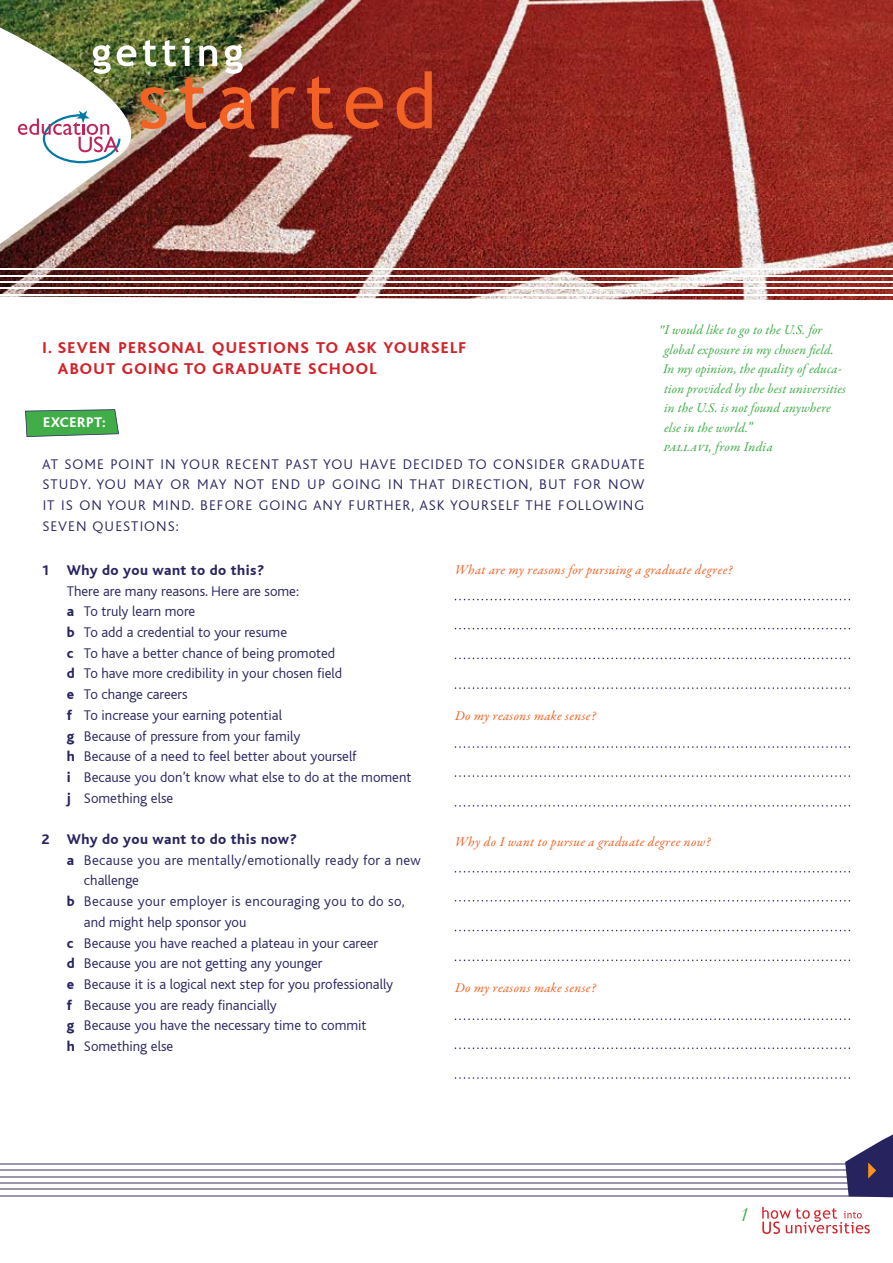
<style>
.page{position:relative;width:893px;height:1263px;background:#fff}
.page>*{position:absolute;margin:0;border:0;box-sizing:border-box;transform-origin:0 0}
.t1{font:italic 21px "Garamond";color:#41ad49}
.t2{font:800 16.5px/20.4px "Bliss";letter-spacing:.08em;color:#d2232a}
.t3{font:300 14.7px/20.7px "Bliss CE";color:#28245f;text-align:justify}
.t4{font:300 14.7px "Bliss CE";letter-spacing:.025em;color:#28245f}
.t5{font:800 14.7px "Bliss";letter-spacing:.035em;color:#28245f}
.t6{font:800 14.7px "Bliss";letter-spacing:.04em;color:#fff}
.t7{font:italic 13.5px/19.5px "Garamond Premr Pro";letter-spacing:.005em;color:#41ad49}
.t8{font:italic 13.5px "Garamond Premr Pro";letter-spacing:.025em;color:#f26224}
.s1{font-family:"Garamond";font-size:12.75px}
.s2{font-family:"Bliss CE";font-weight:300;font-style:normal;font-size:14.25px}
.s3{font-family:"Bliss";font-weight:800}
</style>
<div class="page">
<img style="left:0;top:0;width:893px;height:300px">
<hr style="left:0;top:269px;width:893px;height:1px;background:#fff">
<hr style="left:0;top:275px;width:893px;height:1px;background:#fff">
<hr style="left:0;top:281px;width:893px;height:2px;background:#fff">
<hr style="left:0;top:288px;width:893px;height:1px;background:#fff">
<hr style="left:0;top:294px;width:893px;height:2px;background:#fff">
<hr style="left:0;top:1163px;width:893px;height:1px;background:#9d95b0">
<hr style="left:0;top:1169px;width:893px;height:2px;background:#9d95b0">
<hr style="left:0;top:1176px;width:893px;height:1px;background:#9d95b0">
<hr style="left:0;top:1182px;width:893px;height:2px;background:#9d95b0">
<hr style="left:0;top:1188px;width:893px;height:2px;background:#9d95b0">
<hr style="left:0;top:1195px;width:893px;height:1px;background:#9d95b0">
<svg style="left:25px;top:409px;width:94px;height:28px"></svg>
<svg style="left:455px;top:599px;width:395px;height:1px"></svg>
<svg style="left:455px;top:628px;width:395px;height:1px"></svg>
<svg style="left:455px;top:658px;width:395px;height:1px"></svg>
<svg style="left:455px;top:746px;width:395px;height:2px"></svg>
<svg style="left:455px;top:775px;width:395px;height:2px"></svg>
<svg style="left:455px;top:805px;width:395px;height:1px"></svg>
<svg style="left:455px;top:687px;width:395px;height:2px"></svg>
<svg style="left:455px;top:871px;width:395px;height:1px"></svg>
<svg style="left:455px;top:900px;width:395px;height:1px"></svg>
<svg style="left:455px;top:930px;width:395px;height:1px"></svg>
<svg style="left:455px;top:1018px;width:395px;height:2px"></svg>
<svg style="left:455px;top:1047px;width:395px;height:2px"></svg>
<svg style="left:455px;top:1077px;width:395px;height:2px"></svg>
<svg style="left:455px;top:959px;width:395px;height:2px"></svg>
<img style="left:18px;top:38px;width:414px;height:125px">
<svg style="left:845px;top:1134px;width:48px;height:63px"></svg>
<svg style="left:762px;top:1207px;width:108px;height:27px"></svg>
<p class="t7" style="left:663px;top:321px;width:185px;text-indent:-4px"><span class="s1">″</span>I would like to go to the U.S. for global exposure in my chosen eld.<br>In my opinion, the quality of educa&shy;tion provided by the best universities in the U.S. is not found anywhere else in the world.<span class="s2">”<br></span>pallavi, from India</p>
<p class="t2" style="left:58px;top:338px;width:410px;text-indent:-15px">I. SEVEN PERSONAL QUESTIONS TO ASK YOURSELF<br>ABOUT GOING TO GRADUATE SCHOOL</p>
<p class="t6" style="left:43px;top:415px;width:64px">EXCERPT:</p>
<p class="t3" style="left:42px;top:453px;width:604px">AT SOME POINT IN YOUR RECENT PAST YOU HAVE DECIDED TO CONSIDER GRADUATE STUDY. YOU MAY OR MAY NOT END UP GOING IN THAT DIRECTION, BUT FOR NOW IT IS ON YOUR MIND. BEFORE GOING ANY FURTHER, ASK YOURSELF THE FOLLOWING SEVEN QUESTIONS:</p>
<p class="t5" style="left:41px;top:562px;width:224px">1 Why do you want to do this?</p>
<p class="t3" style="left:67px;top:580px;width:346px;text-align:left">There are many reasons. Here are some:<br><span class="s3">a</span> To truly learn more<br><span class="s3">b</span> To add a credential to your resume<br><span class="s3">c</span> To have a better chance of being promoted<br><span class="s3">d</span> To have more credibility in your chosen field<br><span class="s3">e</span> To change careers<br><span class="s3">f</span> To increase your earning potential<br><span class="s3">g</span> Because of pressure from your family<br><span class="s3">h</span> Because of a need to feel better about yourself<br><span class="s3">i</span> Because you don’t know what else to do at the moment <span class="s3">j</span> Something else</p>
<p class="t5" style="left:41px;top:831px;width:257px">2 Why do you want to do this now?</p>
<p class="t4" style="left:67px;top:852px;width:355px"><span class="s3">a</span> Because you are mentally/emotionally ready for a new</p>
<p class="t3" style="left:84px;top:870px;width:56px">challenge</p>
<p class="t4" style="left:67px;top:893px;width:339px"><span class="s3">b</span> Because your employer is encouraging you to do so,</p>
<p class="t3" style="left:84px;top:912px;width:164px">and might help sponsor you</p>
<p class="t3" style="left:67px;top:932px;width:313px"><span class="s3">c</span> Because you have reached a plateau in your career</p>
<p class="t3" style="left:67px;top:953px;width:257px"><span class="s3">d</span> Because you are not getting any younger</p>
<p class="t3" style="left:67px;top:974px;width:328px"><span class="s3">e</span> Because it is a logical next step for you professionally</p>
<p class="t3" style="left:67px;top:994px;width:211px"><span class="s3">f</span> Because you are ready financially</p>
<p class="t3" style="left:67px;top:1015px;width:301px"><span class="s3">g</span> Because you have the necessary time to commit</p>
<p class="t3" style="left:67px;top:1036px;width:108px"><span class="s3">h</span> Something else</p>
<p class="t8" style="left:455px;top:561px;width:279px">What are my reasons for pursuing a graduate degree?</p>
<p class="t8" style="left:455px;top:707px;width:142px">Do my reasons make sense?</p>
<p class="t8" style="left:455px;top:834px;width:257px">Why do I want to pursue a graduate degree now?</p>
<p class="t8" style="left:455px;top:979px;width:142px">Do my reasons make sense?</p>
<h1 class="t1" style="left:739px;top:1200px;width:11px">1</h1>
</div>
